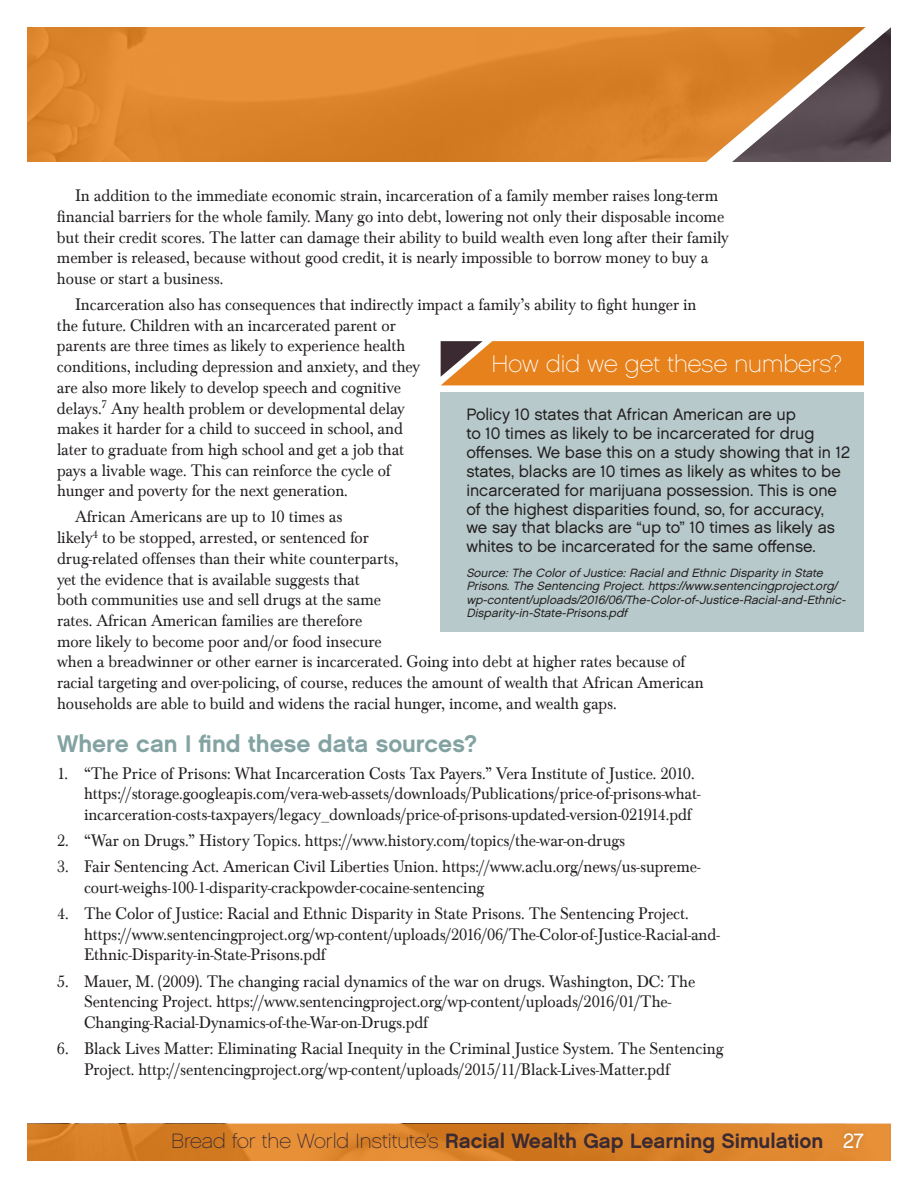
<style>
.page{position:relative;width:918px;height:1188px;background:#fff}
.page>*{position:absolute;margin:0;border:0;box-sizing:border-box;transform-origin:0 0}
.t1{font:24px "Chalet New York Nineteen Sixty";color:#83a2a2}
.t2{font:24px "Chalet Paris Nineteen Sixty";letter-spacing:.005em;color:#fff}
.t3{font:20.7px "Chalet New York Nineteen Sixty";color:#3b2a32}
.t4{font:17.25px/20.7px "Baskerville Com";letter-spacing:-.005em;color:#231f20;scale:.95 1}
.t5{font:16.5px/18.9px "Chalet London Nineteen Sixty";letter-spacing:-.005em;color:#231f20}
.t6{font:italic 12px/13.5px "Chalet London Nineteen Sixty";color:#231f20}
.s1{font-family:"Chalet Paris Nineteen Sixty"}
.s2{font-family:"Chalet London Nineteen Sixty";color:#fff}
</style>
<div class="page">
<svg style="left:27px;top:27px;width:653px;height:135px;background:#dd852d"></svg>
<svg style="left:27px;top:1124px;width:864px;height:37px;background:#d9822a"></svg>
<svg style="left:680px;top:27px;width:211px;height:135px;background:#aa7950"></svg>
<div style="left:839px;top:1128px;width:30px;height:26px;background:#e08a34"></div>
<div style="left:441px;top:392px;width:423px;height:240px;background:#b8c9cb"></div>
<svg style="left:441px;top:341px;width:423px;height:44px;background:#df8021"></svg>
<p class="t4" style="left:57px;top:186px;width:709px;text-indent:18px">In addition to the immediate economic strain, incarceration of a family member raises long-term financial barriers for the whole family. Many go into debt, lowering not only their disposable income but their credit scores. The latter can damage their ability to build wealth even long after their family member is released, because without good credit, it is nearly impossible to borrow money to buy a house or start a business.</p>
<p class="t4" style="left:57px;top:294px;width:675px;text-indent:18px">Incarceration also has consequences that indirectly impact a family’s ability to fight hunger in the future. Children with an incarcerated parent or<br>parents are three times as likely to experience health<br>conditions, including depression and anxiety, and they<br>are also more likely to develop speech and cognitive<br>delays.<sup>7</sup> Any health problem or developmental delay<br>makes it harder for a child to succeed in school, and<br>later to graduate from high school and get a job that<br>pays a livable wage. This can reinforce the cycle of<br>hunger and poverty for the next generation.</p>
<p class="t4" style="left:57px;top:507px;width:682px;text-indent:18px">African Americans are up to 10 times as<br>likely<sup>4</sup> to be stopped, arrested, or sentenced for<br>drug-related offenses than their white counterparts,<br>yet the evidence that is available suggests that<br>both communities use and sell drugs at the same<br>rates. African American families are therefore<br>more likely to become poor and/or food insecure<br>when a breadwinner or other earner is incarcerated. Going into debt at higher rates because of racial targeting and over-policing, of course, reduces the amount of wealth that African American households are able to build and widens the racial hunger, income, and wealth gaps.</p>
<h1 class="t1" style="left:57px;top:728px;width:422px">Where can I find these data sources?</h1>
<p class="t4" style="left:84px;top:763px;width:651px;text-indent:-27px">1. “The Price of Prisons: What Incarceration Costs Tax Payers.” Vera Institute of Justice. 2010. https://storage.googleapis.com/vera-web-assets/downloads/Publications/price-of-prisons-what&shy;incarceration-costs-taxpayers/legacy_downloads/price-of-prisons-updated-version-021914.pdf</p>
<p class="t4" style="left:57px;top:831px;width:600px">2. “War on Drugs.” History Topics. https://www.history.com/topics/the-war-on-drugs</p>
<p class="t4" style="left:84px;top:857px;width:651px;text-indent:-27px">3. Fair Sentencing Act. American Civil Liberties Union. https://www.aclu.org/news/us-supreme&shy;court-weighs-100-1-disparity-crackpowder-cocaine-sentencing</p>
<p class="t4" style="left:84px;top:903px;width:671px;text-indent:-27px">4. The Color of Justice: Racial and Ethnic Disparity in State Prisons. The Sentencing Project. https://www.sentencingproject.org/wp-content/uploads/2016/06/The-Color-of-Justice-Racial-and-<br>Ethnic-Disparity-in-State-Prisons.pdf</p>
<p class="t4" style="left:84px;top:971px;width:645px;text-indent:-27px">5. Mauer, M. (2009). The changing racial dynamics of the war on drugs. Washington, DC: The<br>Sentencing Project. https://www.sentencingproject.org/wp-content/uploads/2016/01/The-<br>Changing-Racial-Dynamics-of-the-War-on-Drugs.pdf</p>
<p class="t4" style="left:84px;top:1038px;width:675px;text-indent:-27px">6. Black Lives Matter: Eliminating Racial Inequity in the Criminal Justice System. The Sentencing<br>Project. http://sentencingproject.org/wp-content/uploads/2015/11/Black-Lives-Matter.pdf</p>
<h1 class="t2" style="left:491px;top:350px;width:352px">How did we get these numbers?</h1>
<p class="t5" style="left:466px;top:404px;width:385px">Policy 10 states that African American are up<br>to 10 times as likely to be incarcerated for drug offenses. We base this on a study showing that in 12 states, blacks are 10 times as likely as whites to be incarcerated for marijuana possession. This is one of the highest disparities found, so, for accuracy,<br>we say that blacks are “up to” 10 times as likely as whites to be incarcerated for the same offense.</p>
<p class="t6" style="left:466px;top:566px;width:384px">Source:The ColorofJustice:Racialand Ethnic Disparity in State Prisons.The Sentencing Project.https://www.sentencingproject.org/ wp-content/uploads/2016/06/The-Color-of-Justice-Racial-and-Ethnic-Disparity-in-State-Prisons.pdf</p>
<p class="t3" style="left:171px;top:1128px;width:694px"><span class="s1">Bread for the World Institute’s</span> Racial Wealth Gap Learning Simulation <span class="s2">27</span></p>
</div>
